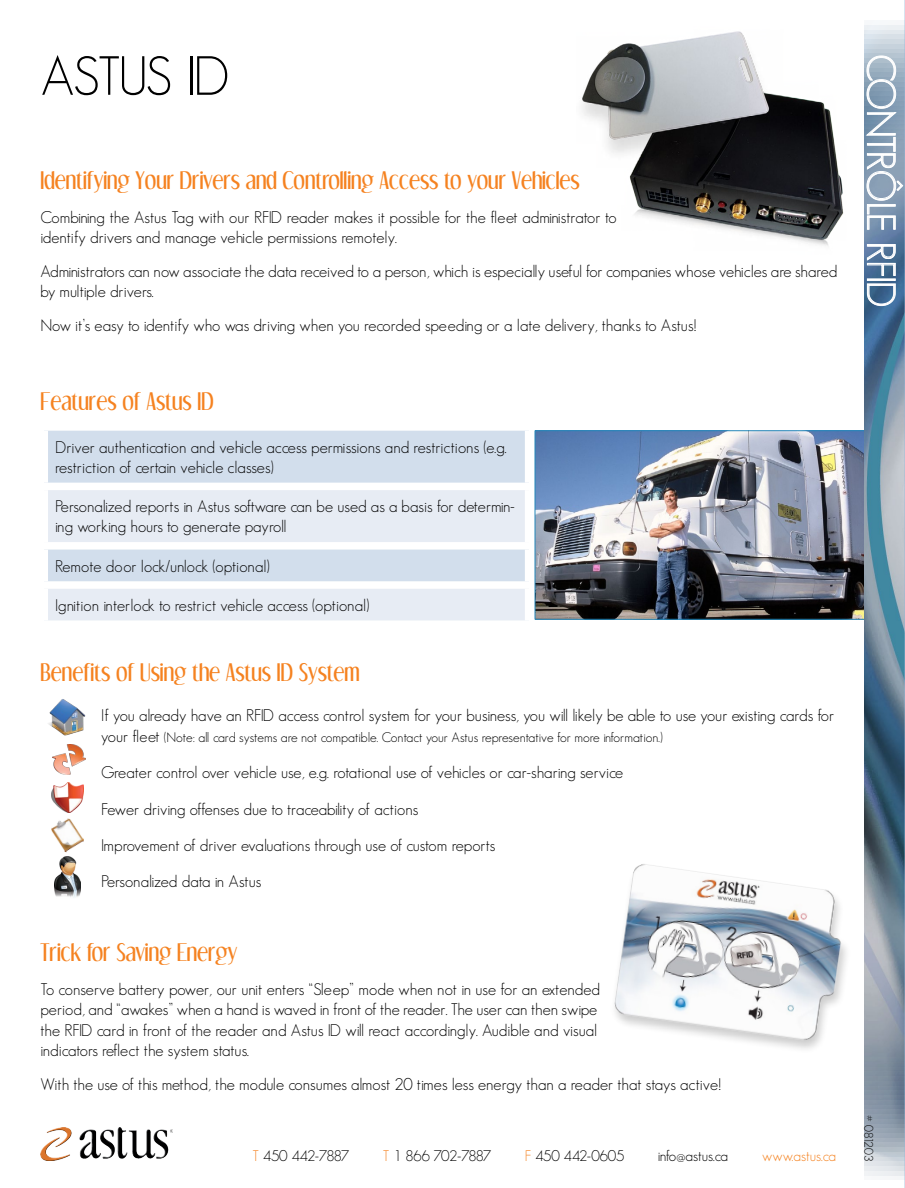
<style>
.page{position:relative;width:905px;height:1188px;background:#fff}
.page>*{position:absolute;margin:0;border:0;box-sizing:border-box;transform-origin:0 0}
.t1{font:300 54px "Geosans";color:#000}
.t2{font:300 39px "Geosans";letter-spacing:-.05em;color:#fff}
.t3{font:21px "Dream Orphans";color:#f58220}
.t4{font:300 16.5px/20.2px "Geosans";color:#000}
.t5{font:300 15px "Geosans";letter-spacing:-.05em;color:#000}
.t6{font:300 15px "Geosans";letter-spacing:-.045em;color:#000}
.t7{font:300 15px "Geosans";letter-spacing:-.01em;color:#000}
.t8{font:300 15px "Geosans";color:#f58220}
.t9{font:300 13.5px "Geosans";color:#000}
.t10{font:300 12px "Geosans";letter-spacing:-.01em;color:#000}
.s1{font-size:16.5px}
.s2{color:#f58220}
</style>
<div class="page">
<img style="left:536px;top:432px;width:328px;height:186px">
<div style="left:534px;top:430px;width:355px;height:190px;border:1px solid #2589bb"></div>
<img style="left:864px;top:25px;width:40px;height:1155px">
<hr style="left:904px;top:0;width:1px;height:1188px;background:#97b8d7">
<img style="left:582px;top:31px;width:262px;height:215px">
<img style="left:41px;top:1128px;width:132px;height:33px">
<img style="left:614px;top:852px;width:251px;height:204px">
<img style="left:51px;top:818px;width:33px;height:35px">
<img style="left:54px;top:857px;width:27px;height:41px">
<img style="left:52px;top:745px;width:34px;height:29px">
<img style="left:48px;top:699px;width:38px;height:37px">
<img style="left:52px;top:782px;width:31px;height:31px">
<div style="left:44px;top:427px;width:484px;height:59px;background:#d2deec"></div>
<div style="left:44px;top:486px;width:484px;height:60px;background:#e7ecf4"></div>
<div style="left:44px;top:546px;width:484px;height:39px;background:#d2deec"></div>
<div style="left:44px;top:585px;width:484px;height:39px;background:#e7ecf4"></div>
<div style="left:40px;top:423px;width:492px;height:8px;background:#fff"></div>
<div style="left:40px;top:431px;width:8px;height:52px;background:#fff"></div>
<div style="left:525px;top:431px;width:7px;height:52px;background:#fff"></div>
<div style="left:40px;top:483px;width:492px;height:7px;background:#fff"></div>
<div style="left:40px;top:490px;width:8px;height:52px;background:#fff"></div>
<div style="left:525px;top:490px;width:7px;height:52px;background:#fff"></div>
<div style="left:40px;top:542px;width:492px;height:8px;background:#fff"></div>
<div style="left:40px;top:550px;width:8px;height:31px;background:#fff"></div>
<div style="left:525px;top:550px;width:7px;height:31px;background:#fff"></div>
<div style="left:40px;top:581px;width:492px;height:8px;background:#fff"></div>
<div style="left:40px;top:589px;width:8px;height:31px;background:#fff"></div>
<div style="left:525px;top:589px;width:7px;height:31px;background:#fff"></div>
<div style="left:40px;top:620px;width:492px;height:8px;background:#fff"></div>
<svg style="left:864px;top:55px;width:39px;height:175px;background:#99acc0"></svg>
<svg style="left:866px;top:244px;width:30px;height:32px"></svg>
<div style="left:867px;top:278px;width:28px;height:3px;border:1px solid #fff"></div>
<svg style="left:866px;top:283px;width:30px;height:23px"></svg>
<h1 class="t1" style="left:40px;top:46px;width:184px">Astus ID</h1>
<h2 class="t2" style="left:902px;top:54px;width:250px;rotate:90deg">Contrôle RFID</h2>
<p class="t3" style="left:40px;top:168px;width:541px">Identifying Your Drivers and Controlling Access to your Vehicles</p>
<p class="t4" style="left:40px;top:207px;width:577px">Combining the Astus Tag with our RFID reader makes it possible for the fleet administrator to identify drivers and manage vehicle permissions remotely.</p>
<p class="t4" style="left:40px;top:261px;width:798px">Administrators can now associate the data received to a person, which is especially useful for companies whose vehicles are shared by multiple drivers.</p>
<p class="t4" style="left:40px;top:315px;width:658px">Now it’s easy to identify who was driving when you recorded speeding or a late delivery, thanks to Astus!</p>
<p class="t3" style="left:40px;top:389px;width:175px">Features of Astus ID</p>
<p class="t4" style="left:55px;top:437px;width:453px">Driver authentication and vehicle access permissions and restrictions (e.g. restriction of certain vehicle classes)</p>
<p class="t4" style="left:55px;top:496px;width:461px">Personalized reports in Astus software can be used as a basis for determin&shy;ing working hours to generate payroll</p>
<p class="t4" style="left:55px;top:556px;width:216px">Remote door lock/unlock (optional)</p>
<p class="t4" style="left:55px;top:595px;width:316px">Ignition interlock to restrict vehicle access (optional)</p>
<p class="t3" style="left:40px;top:659px;width:321px">Benefits of Using the Astus ID System</p>
<p class="t4" style="left:101px;top:706px;width:734px">If you already have an RFID access control system for your business, you will likely be able to use your existing cards for</p>
<p class="t9" style="left:101px;top:729px;width:563px"><span class="s1">your fleet</span> (Note: all card systems are not compatible. Contact your Astus representative for more information.)</p>
<p class="t4" style="left:101px;top:762px;width:523px">Greater control over vehicle use, e.g. rotational use of vehicles or car-sharing service</p>
<p class="t4" style="left:101px;top:799px;width:318px">Fewer driving offenses due to traceability of actions</p>
<p class="t4" style="left:101px;top:835px;width:395px">Improvement of driver evaluations through use of custom reports</p>
<p class="t4" style="left:101px;top:872px;width:161px">Personalized data in Astus</p>
<p class="t3" style="left:40px;top:940px;width:198px">Trick for Saving Energy</p>
<p class="t4" style="left:40px;top:979px;width:561px">To conserve battery power, our unit enters “Sleep” mode when not in use for an extended period, and “awakes” when a hand is waved in front of the reader. The user can then swipe the RFID card in front of the reader and Astus ID will react accordingly. Audible and visual indicators reflect the system status.</p>
<p class="t4" style="left:40px;top:1074px;width:682px">With the use of this method, the module consumes almost 20 times less energy than a reader that stays active!</p>
<p class="t5" style="left:252px;top:1147px;width:98px"><span class="s2">T</span> 450 442-7887</p>
<p class="t6" style="left:383px;top:1147px;width:110px"><span class="s2">T</span> 1 866 702-7887</p>
<p class="t7" style="left:524px;top:1147px;width:101px"><span class="s2">F</span> 450 442-0605</p>
<p class="t5" style="left:657px;top:1147px;width:72px">info@astus.ca</p>
<p class="t8" style="left:762px;top:1147px;width:75px">www.astus.ca</p>
<p class="t10" style="left:875px;top:1115px;width:47px;rotate:90deg"># 081203</p>
</div>
